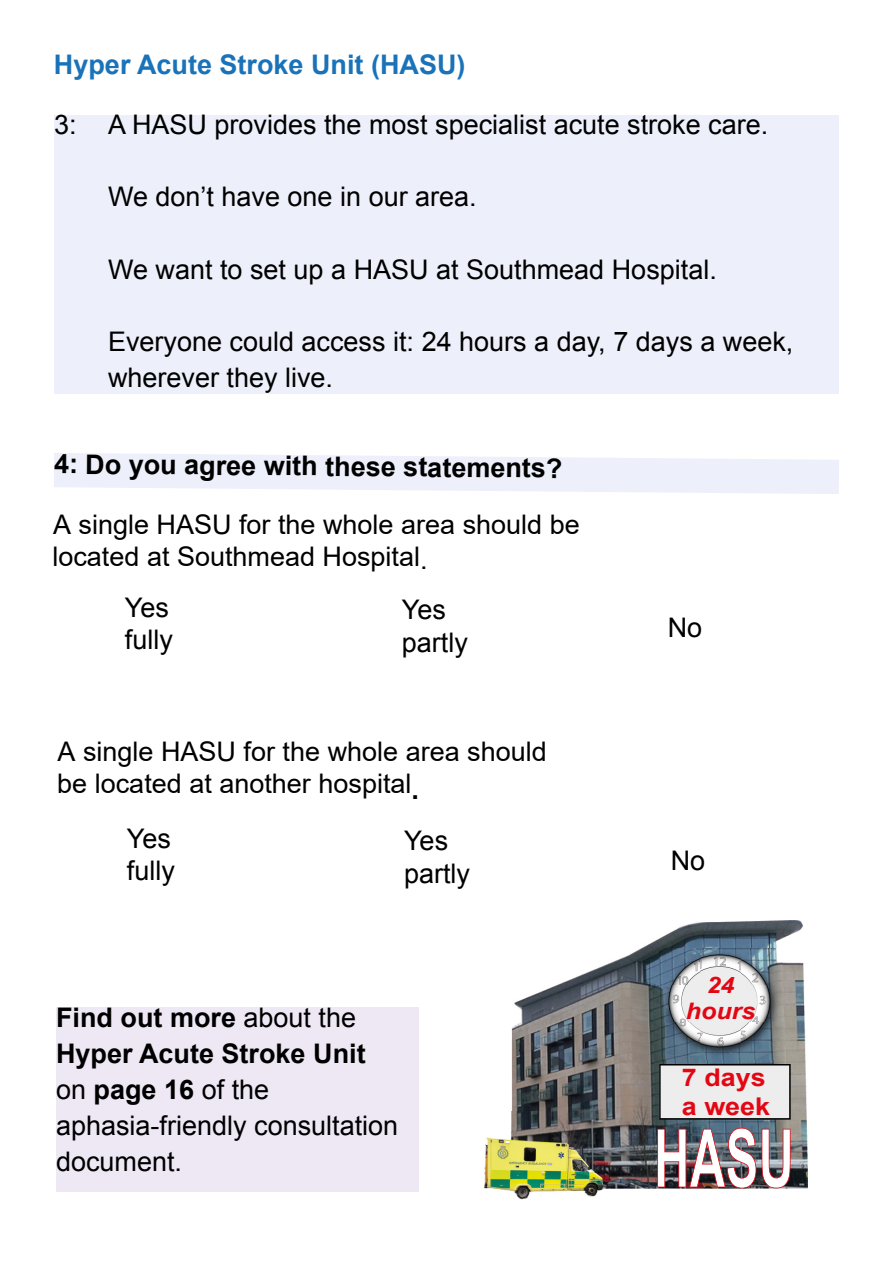
<style>
.page{position:relative;width:893px;height:1263px;background:#fff}
.page>*{position:absolute;margin:0;border:0;box-sizing:border-box;transform-origin:0 0}
.t1{font:27px/32.4px "Arial";color:#000}
.t2{font:700 27px "Arial";color:#000}
.t3{font:700 27px "Arial";color:#1a72b9}
.t4{font:700 24.45px/28.5px "Arial";color:#e30613;scale:1.1 1}
.t5{font:italic 700 22.8px/25.7px "Arial";color:#e30613;text-align:center;scale:1.1 1}
.s1{font-weight:700}
</style>
<div class="page">
<div style="left:54px;top:115px;width:785px;height:278px;background:#edf0fa"></div>
<div style="left:56px;top:1007px;width:362px;height:184px;background:#eee8f5"></div>
<svg style="left:54px;top:453px;width:785px;height:41px"></svg>
<img style="left:512px;top:920px;width:296px;height:269px">
<img style="left:657px;top:1128px;width:99px;height:60px">
<svg style="left:762px;top:1129px;width:29px;height:59px"></svg>
<img style="left:660px;top:948px;width:123px;height:112px">
<img style="left:484px;top:1111px;width:39px;height:89px">
<img style="left:523px;top:1189px;width:80px;height:10px">
<img style="left:512px;top:1111px;width:93px;height:78px">
<svg style="left:659px;top:1064px;width:132px;height:55px;background:#ddd"></svg>
<p class="t3" style="left:54px;top:46px;width:413px">Hyper Acute Stroke Unit (HASU)</p>
<p class="t1" style="left:54px;top:109px;width:716px">3: A HASU provides the most specialist acute stroke care.</p>
<p class="t1" style="left:108px;top:181px;width:370px">We don’t have one in our area.</p>
<p class="t1" style="left:108px;top:253px;width:610px">We want to set up a HASU at Southmead Hospital.</p>
<p class="t1" style="left:108px;top:323px;width:687px;line-height:36px">Everyone could access it: 24 hours a day, 7 days a week, wherever they live.</p>
<p class="t2" style="left:54px;top:448px;width:510px">4: Do you agree with these statements?</p>
<p class="t1" style="left:52px;top:508px;width:529px">A single HASU for the whole area should be located at Southmead Hospital.</p>
<p class="t1" style="left:125px;top:591px;width:50px">Yes fully</p>
<p class="t1" style="left:402px;top:594px;width:68px">Yes partly</p>
<p class="t1" style="left:57px;top:735px;width:491px">A single HASU for the whole area should be located at another hospital<span class="s1">.</span></p>
<p class="t1" style="left:127px;top:822px;width:50px">Yes fully</p>
<p class="t1" style="left:404px;top:825px;width:68px">Yes partly</p>
<p class="t1" style="left:56px;top:999px;width:344px;line-height:36px"><span class="s1">Find out more</span> about the<br><span class="s1">Hyper Acute Stroke Unit </span>on <span class="s1">page 16</span> of the aphasia-friendly consultation document.</p>
<p class="t1" style="left:668px;top:612px;width:36px">No</p>
<p class="t1" style="left:671px;top:845px;width:36px">No</p>
<p class="t5" style="left:686px;top:973px;width:65px">24 hours</p>
<p class="t4" style="left:682px;top:1064px;width:82px">7 days a week</p>
</div>
